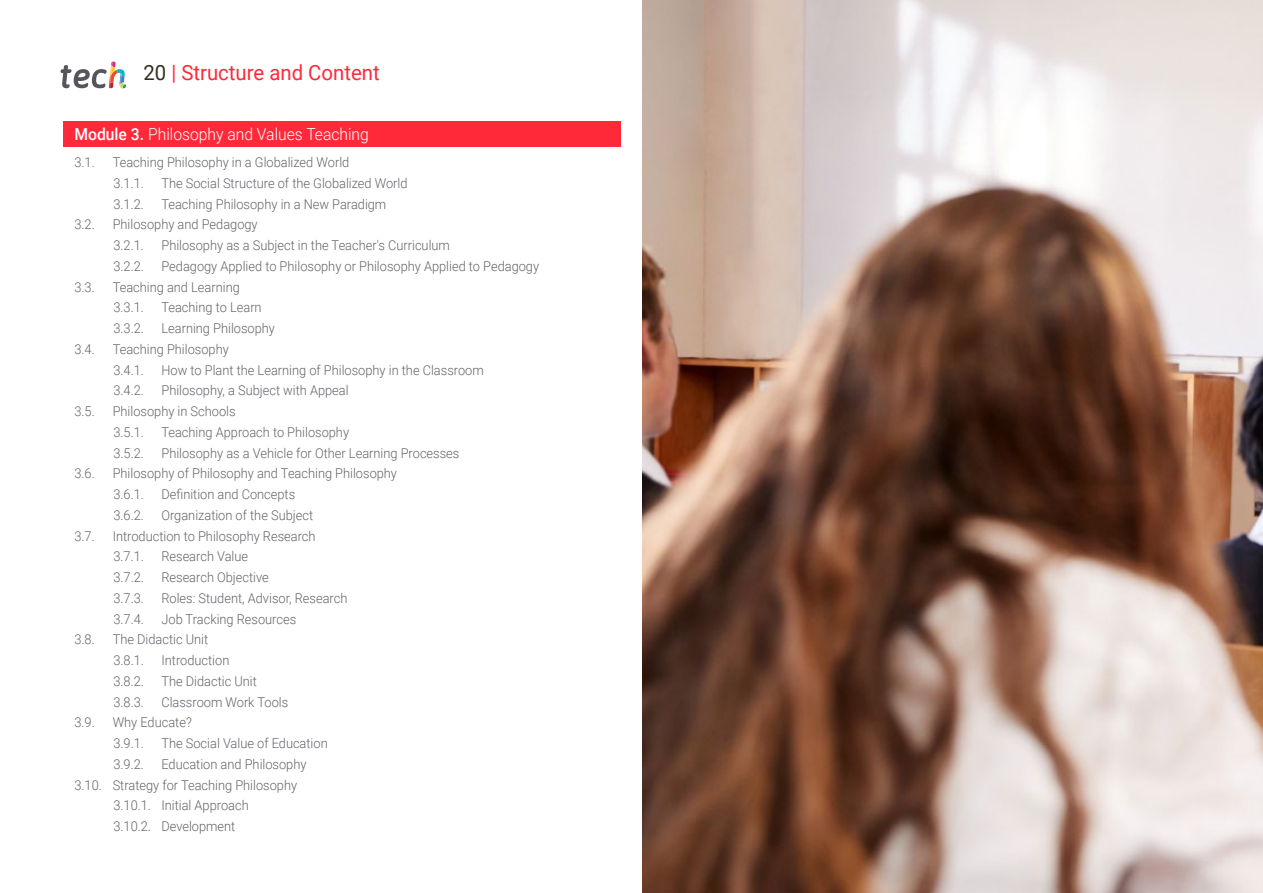
<style>
.page{position:relative;width:1263px;height:893px;background:#fff}
.page>*{position:absolute;margin:0;border:0;box-sizing:border-box;transform-origin:0 0}
.t1{font:21px "Roboto";color:#ff293a}
.t2{font:300 16.5px "Roboto";color:#fff;scale:.95 1}
.t3{font:300 13.5px/20.7px "Roboto";color:#61646a;scale:.95 1}
.s1{color:#312e20}
.s2{font-weight:500}
</style>
<div class="page">
<img style="left:642px;top:0;width:621px;height:893px">
<svg style="left:61px;top:62px;width:65px;height:27px"></svg>
<div style="left:63px;top:121px;width:558px;height:25px;background:#ff293a"></div>
<h1 class="t1" style="left:144px;top:57px;width:238px"><span class="s1">20</span> | Structure and Content</h1>
<p class="t2" style="left:74px;top:123px;width:312px"><span class="s2">Module 3.</span> Philosophy and Values Teaching</p>
<p class="t3" style="left:74px;top:151px;width:23px">3.1.</p>
<p class="t3" style="left:113px;top:151px;width:251px">Teaching Philosophy in a Globalized World<br>3.1.1.</p>
<p class="t3" style="left:161px;top:172px;width:261px">The Social Structure of the Globalized World</p>
<p class="t3" style="left:113px;top:193px;width:34px">3.1.2.</p>
<p class="t3" style="left:161px;top:193px;width:238px">Teaching Philosophy in a New Paradigm</p>
<p class="t3" style="left:74px;top:214px;width:23px">3.2.</p>
<p class="t3" style="left:113px;top:214px;width:154px">Philosophy and Pedagogy<br>3.2.1.</p>
<p class="t3" style="left:161px;top:234px;width:305px">Philosophy as a Subject in the Teacher's Curriculum</p>
<p class="t3" style="left:113px;top:255px;width:34px">3.2.2.</p>
<p class="t3" style="left:161px;top:255px;width:399px">Pedagogy Applied to Philosophy or Philosophy Applied to Pedagogy</p>
<p class="t3" style="left:74px;top:276px;width:23px">3.3.</p>
<p class="t3" style="left:113px;top:276px;width:135px">Teaching and Learning<br>3.3.1.</p>
<p class="t3" style="left:161px;top:297px;width:107px">Teaching to Learn</p>
<p class="t3" style="left:113px;top:317px;width:34px">3.3.2.</p>
<p class="t3" style="left:161px;top:317px;width:121px">Learning Philosophy</p>
<p class="t3" style="left:74px;top:338px;width:23px">3.4.</p>
<p class="t3" style="left:113px;top:338px;width:124px">Teaching Philosophy<br>3.4.1.</p>
<p class="t3" style="left:161px;top:359px;width:341px">How to Plant the Learning of Philosophy in the Classroom</p>
<p class="t3" style="left:113px;top:380px;width:34px">3.4.2.</p>
<p class="t3" style="left:161px;top:380px;width:199px">Philosophy, a Subject with Appeal</p>
<p class="t3" style="left:74px;top:400px;width:23px">3.5.</p>
<p class="t3" style="left:113px;top:400px;width:131px">Philosophy in Schools<br>3.5.1.</p>
<p class="t3" style="left:161px;top:421px;width:199px">Teaching Approach to Philosophy</p>
<p class="t3" style="left:113px;top:442px;width:34px">3.5.2.</p>
<p class="t3" style="left:161px;top:442px;width:315px">Philosophy as a Vehicle for Other Learning Processes</p>
<p class="t3" style="left:74px;top:463px;width:23px">3.6.</p>
<p class="t3" style="left:113px;top:463px;width:301px">Philosophy of Philosophy and Teaching Philosophy<br>3.6.1.</p>
<p class="t3" style="left:161px;top:483px;width:142px">Definition and Concepts</p>
<p class="t3" style="left:113px;top:504px;width:34px">3.6.2.</p>
<p class="t3" style="left:161px;top:504px;width:161px">Organization of the Subject</p>
<p class="t3" style="left:74px;top:525px;width:23px">3.7.</p>
<p class="t3" style="left:113px;top:525px;width:215px">Introduction to Philosophy Research<br>3.7.1.</p>
<p class="t3" style="left:161px;top:546px;width:93px">Research Value</p>
<p class="t3" style="left:113px;top:566px;width:34px">3.7.2.</p>
<p class="t3" style="left:161px;top:566px;width:115px">Research Objective</p>
<p class="t3" style="left:113px;top:587px;width:34px">3.7.3.</p>
<p class="t3" style="left:161px;top:587px;width:197px">Roles: Student, Advisor, Research</p>
<p class="t3" style="left:113px;top:608px;width:34px">3.7.4.</p>
<p class="t3" style="left:161px;top:608px;width:143px">Job Tracking Resources</p>
<p class="t3" style="left:74px;top:629px;width:23px">3.8.</p>
<p class="t3" style="left:113px;top:629px;width:102px">The Didactic Unit<br>3.8.1.</p>
<p class="t3" style="left:161px;top:649px;width:73px">Introduction</p>
<p class="t3" style="left:113px;top:670px;width:34px">3.8.2.</p>
<p class="t3" style="left:161px;top:670px;width:102px">The Didactic Unit</p>
<p class="t3" style="left:113px;top:691px;width:34px">3.8.3.</p>
<p class="t3" style="left:161px;top:691px;width:135px">Classroom Work Tools</p>
<p class="t3" style="left:74px;top:712px;width:23px">3.9.</p>
<p class="t3" style="left:113px;top:712px;width:85px">Why Educate?<br>3.9.1.</p>
<p class="t3" style="left:161px;top:732px;width:177px">The Social Value of Education</p>
<p class="t3" style="left:113px;top:753px;width:34px">3.9.2.</p>
<p class="t3" style="left:161px;top:753px;width:154px">Education and Philosophy</p>
<p class="t3" style="left:74px;top:774px;width:236px">3.10. Strategy for Teaching Philosophy</p>
<p class="t3" style="left:113px;top:795px;width:144px">3.10.1. Initial Approach</p>
<p class="t3" style="left:113px;top:815px;width:130px">3.10.2. Development</p>
</div>
